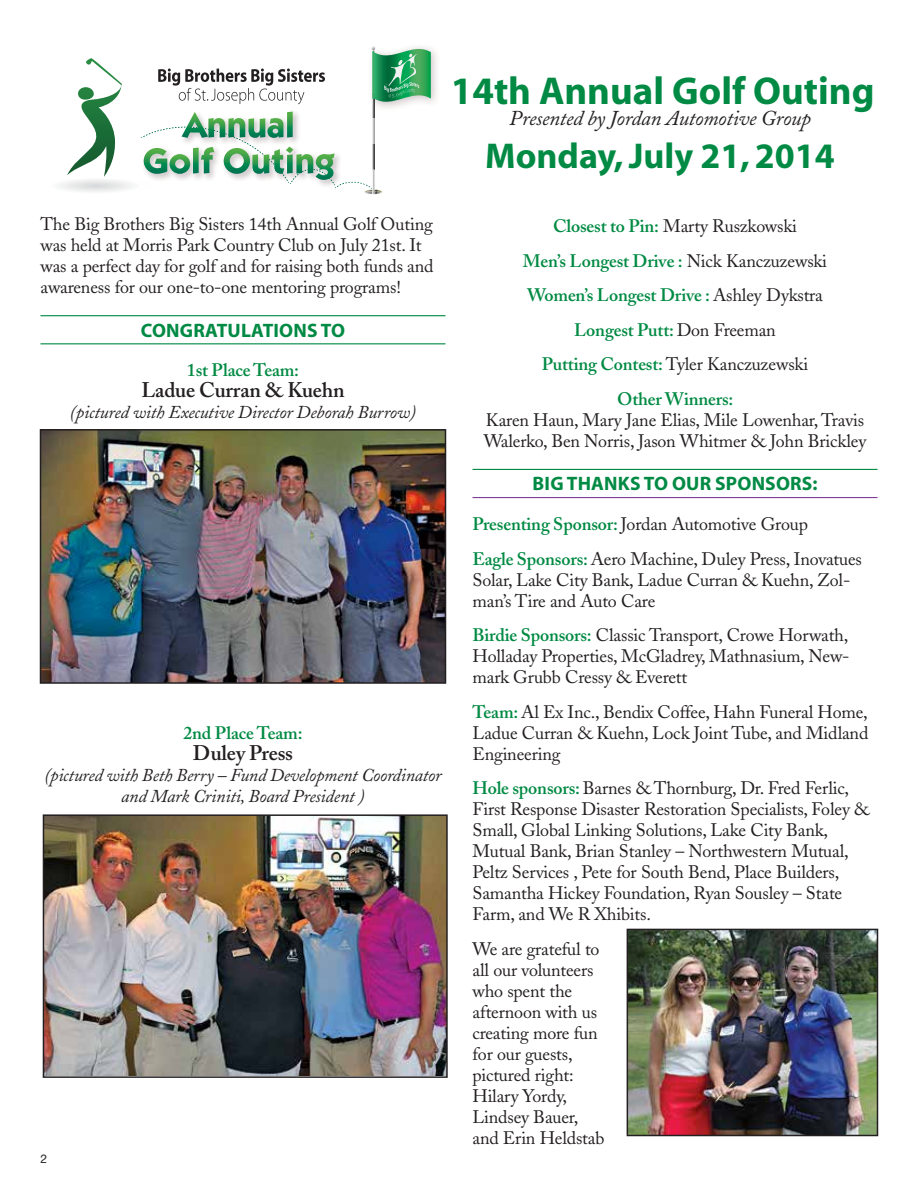
<style>
.page{position:relative;width:918px;height:1188px;background:#fff}
.page>*{position:absolute;margin:0;border:0;box-sizing:border-box;transform-origin:0 0}
.t1{font:700 39px "Myriad";color:#008a43}
.t2{font:700 36px "Myriad";color:#008a43}
.t3{font:italic 21px "Adobe Caslon";letter-spacing:-.01em;color:#231f20}
.t4{font:600 21px "Adobe Caslon";letter-spacing:-.01em;color:#231f20}
.t5{font:700 19.5px "Myriad Pro";letter-spacing:.01em;color:#008a43}
.t6{font:18px/21px "Adobe Caslon";letter-spacing:-.01em;color:#231f20}
.t7{font:600 18px/34.5px "Adobe Caslon";letter-spacing:-.01em;color:#008a43;text-align:center}
.t8{font:italic 18px/21px "Adobe Caslon";letter-spacing:-.01em;color:#231f20;text-align:center}
.t9{font:12px "Helvetica Neue";color:#231f20}
.s1{font-weight:400;color:#231f20}
.s2{font-weight:600;color:#008a43}
</style>
<div class="page">
<img style="left:67px;top:86px;width:55px;height:91px">
<img style="left:78px;top:87px;width:16px;height:13px">
<img style="left:86px;top:58px;width:36px;height:28px">
<svg style="left:158px;top:69px;width:167px;height:35px"></svg>
<img style="left:371px;top:47px;width:66px;height:65px">
<img style="left:372px;top:104px;width:2px;height:8px">
<svg style="left:141px;top:112px;width:241px;height:83px"></svg>
<svg style="left:372px;top:46px;width:59px;height:58px;background:#56af7d"></svg>
<hr style="left:40px;top:315px;width:406px;height:1px;background:#008a43">
<hr style="left:40px;top:343px;width:406px;height:1px;background:#008a43">
<img style="left:43px;top:432px;width:400px;height:249px">
<div style="left:40px;top:429px;width:406px;height:255px;border:2px solid #231f20"></div>
<img style="left:46px;top:817px;width:399px;height:258px">
<div style="left:43px;top:814px;width:405px;height:264px;border:2px solid #231f20"></div>
<hr style="left:472px;top:469px;width:406px;height:1px;background:#008a43">
<hr style="left:472px;top:497px;width:406px;height:1px;background:#7f3f98">
<img style="left:630px;top:932px;width:245px;height:201px">
<div style="left:627px;top:929px;width:251px;height:207px;border:2px solid #231f20"></div>
<h1 class="t1" style="left:451px;top:71px;width:425px">14th Annual Golf Outing</h1>
<p class="t3" style="left:509px;top:107px;width:303px">Presented by Jordan Automotive Group</p>
<h2 class="t2" style="left:485px;top:138px;width:351px">Monday, July 21, 2014</h2>
<p class="t6" style="left:40px;top:214px;width:395px">The Big Brothers Big Sisters 14th Annual Golf Outing was held at Morris Park Country Club on July 21st. It was a perfect day for golf and for raising both funds and awareness for our one-to-one mentoring programs!</p>
<p class="t5" style="left:141px;top:317px;width:206px">CONGRATULATIONS TO</p>
<p class="t7" style="left:187px;top:353px;width:114px">1st Place Team:</p>
<p class="t4" style="left:141px;top:378px;width:205px">Ladue Curran &amp; Kuehn</p>
<p class="t8" style="left:70px;top:403px;width:348px">(pictured with Executive Director Deborah Burrow)</p>
<p class="t7" style="left:183px;top:716px;width:121px">2nd Place Team:</p>
<p class="t4" style="left:193px;top:741px;width:102px">Duley Press</p>
<p class="t8" style="left:44px;top:766px;width:399px">(pictured with Beth Berry – Fund Development Coordinator and Mark Criniti, Board President )</p>
<p class="t9" style="left:40px;top:1151px;width:8px">2</p>
<p class="t7" style="left:523px;top:209px;width:306px">Closest to Pin: <span class="s1">Marty Ruszkowski<br></span>Men’s Longest Drive : <span class="s1">Nick Kanczuzewski<br></span>Women’s Longest Drive : <span class="s1">Ashley Dykstra<br></span>Longest Putt: <span class="s1">Don Freeman<br></span>Putting Contest: <span class="s1">Tyler Kanczuzewski<br></span>Other Winners:</p>
<p class="t6" style="left:484px;top:409px;width:384px">Karen Haun, Mary Jane Elias, Mile Lowenhar, Travis<br>Walerko, Ben Norris, Jason Whitmer &amp; John Brickley</p>
<p class="t5" style="left:533px;top:471px;width:286px">BIG THANKS TO OUR SPONSORS:</p>
<p class="t6" style="left:472px;top:507px;width:391px;line-height:34.5px"><span class="s2">Presenting Sponsor:</span> Jordan Automotive Group<br><span class="s2">Eagle Sponsors:</span> Aero Machine, Duley Press, Inovatues</p>
<p class="t6" style="left:472px;top:569px;width:379px">Solar, Lake City Bank, Ladue Curran &amp; Kuehn, Zol&shy;man’s Tire and Auto Care</p>
<p class="t6" style="left:472px;top:625px;width:378px;text-align:justify"><span class="s2">Birdie Sponsors:</span> Classic Transport, Crowe Horwath, Holladay Properties, McGladrey, Mathnasium, New&shy;mark Grubb Cressy &amp; Everett</p>
<p class="t6" style="left:472px;top:701px;width:397px;text-align:justify"><span class="s2">Team:</span> Al Ex Inc., Bendix Coffee, Hahn Funeral Home, Ladue Curran &amp; Kuehn, Lock Joint Tube, and Midland Engineering</p>
<p class="t6" style="left:472px;top:778px;width:398px"><span class="s2">Hole sponsors:</span> Barnes &amp; Thornburg, Dr. Fred Ferlic, First Response Disaster Restoration Specialists, Foley &amp; Small, Global Linking Solutions, Lake City Bank, Mutual Bank, Brian Stanley – Northwestern Mutual, Peltz Services , Pete for South Bend, Place Builders, Samantha Hickey Foundation, Ryan Sousley – State Farm, and We R Xhibits.</p>
<p class="t6" style="left:472px;top:938px;width:133px">We are grateful to all our volunteers who spent the afternoon with us creating more fun for our guests, pictured right:<br>Hilary Yordy,<br>Lindsey Bauer, and Erin Heldstab</p>
</div>
